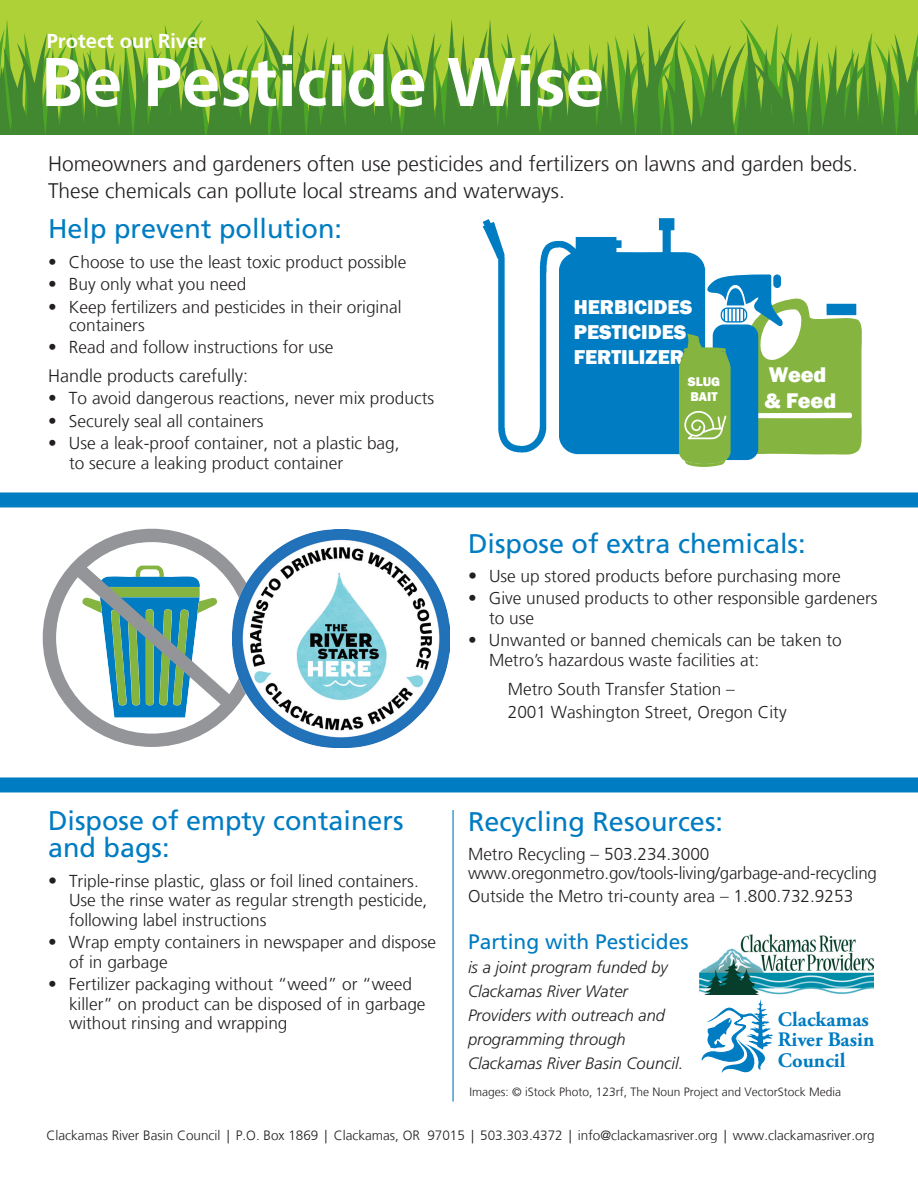
<style>
.page{position:relative;width:918px;height:1188px;background:#fff}
.page>*{position:absolute;margin:0;border:0;box-sizing:border-box;transform-origin:0 0}
.t1{font:700 72px "Frutiger";color:#fff}
.t2{font:27px/27px "Frutiger LT Std";color:#007cc2}
.t3{font:800 21.9px/26.2px "Franklin Gothic";color:#fff}
.t4{font:300 21px/27px "Frutiger LT";color:#231f20}
.t5{font:21px "Frutiger LT Std";color:#007cc2}
.t6{font:700 21px "Frutiger";color:#fff}
.t7{font:800 20.7px/24.8px "Franklin Gothic";color:#fff}
.t8{font:700 20.55px/20.5px "Adobe Garamond Pro";color:#007cc2}
.t9{font:300 18px "Frutiger LT";color:#231f20}
.t10{font:300 17.25px/19.5px "Frutiger LT";color:#231f20}
.t11{font:italic 300 16.5px "Frutiger LT Std";color:#231f20}
.t12{font:300 13.5px "Frutiger LT";color:#231f20}
.t13{font:800 13.05px/15.8px "Franklin Gothic";color:#fff}
.t14{font:300 12px "Frutiger LT";color:#231f20}
.s1{font-size:18px}
</style>
<div class="page">
<div style="left:43px;top:529px;width:218px;height:218px;border:13px solid #939598;border-radius:50%"></div>
<svg style="left:56px;top:547px;width:176px;height:175px"></svg>
<div style="left:0;top:0;width:918px;height:20px;background:#add136"></div>
<svg style="left:0;top:20px;width:470px;height:115px;background:#6fa931"></svg>
<svg style="left:470px;top:20px;width:448px;height:115px;background:#70aa31"></svg>
<img style="left:232px;top:530px;width:218px;height:217px">
<svg style="left:483px;top:218px;width:222px;height:236px;fill:#007cc2"></svg>
<svg style="left:678px;top:274px;width:184px;height:193px"></svg>
<div style="left:0;top:492px;width:918px;height:15px;background:#007cc2"></div>
<div style="left:0;top:777px;width:918px;height:15px;background:#007cc2"></div>
<hr style="left:452px;top:810px;width:2px;height:292px;background:#007cc2">
<svg style="left:702px;top:999px;width:71px;height:74px"></svg>
<img style="left:700px;top:934px;width:173px;height:60px">
<p class="t6" style="left:46px;top:28px;width:161px">Protect our River</p>
<p class="t1" style="left:40px;top:40px;width:565px">Be Pesticide Wise</p>
<p class="t4" style="left:48px;top:151px;width:811px">Homeowners and gardeners often use pesticides and fertilizers on lawns and garden beds.<br>These chemicals can pollute local streams and waterways.</p>
<p class="t2" style="left:48px;top:216px;width:296px">Help prevent pollution:</p>
<p class="t10" style="left:48px;top:252px;width:360px">• Choose to use the least toxic product possible</p>
<p class="t10" style="left:48px;top:275px;width:200px">• Buy only what you need</p>
<p class="t10" style="left:69px;top:298px;width:334px;line-height:18px;text-indent:-21px">• Keep fertilizers and pesticides in their original containers</p>
<p class="t10" style="left:48px;top:338px;width:287px">• Read and follow instructions for use</p>
<p class="t9" style="left:48px;top:365px;width:202px">Handle products carefully:</p>
<p class="t10" style="left:48px;top:389px;width:388px">• To avoid dangerous reactions, never mix products</p>
<p class="t10" style="left:48px;top:411px;width:217px">• Securely seal all containers</p>
<p class="t10" style="left:69px;top:434px;width:332px;text-indent:-21px">• Use a leak-proof container, not a plastic bag, to secure a leaking product container</p>
<p class="t7" style="left:574px;top:295px;width:120px">HERBICIDES<br>PESTICIDES<br>FERTILIZER</p>
<p class="t13" style="left:688px;top:373px;width:34px">SLUG<br>BAIT</p>
<p class="t3" style="left:765px;top:361px;width:73px">Weed &amp; Feed</p>
<p class="t2" style="left:468px;top:530px;width:339px">Dispose of extra chemicals:</p>
<p class="t10" style="left:468px;top:566px;width:374px"><span class="s1">•</span> Use up stored products before purchasing more</p>
<p class="t10" style="left:489px;top:589px;width:390px;text-indent:-21px">• Give unused products to other responsible gardeners to use</p>
<p class="t10" style="left:489px;top:631px;width:354px;text-indent:-21px">• Unwanted or banned chemicals can be taken to<br>Metro’s hazardous waste facilities at:</p>
<p class="t10" style="left:508px;top:680px;width:229px">Metro South Transfer Station –</p>
<p class="t10" style="left:508px;top:702px;width:280px">2001 Washington Street, Oregon City</p>
<p class="t2" style="left:48px;top:808px;width:357px">Dispose of empty containers and bags:</p>
<p class="t10" style="left:69px;top:871px;width:360px;text-indent:-21px"><span class="s1">•</span> Triple-rinse plastic, glass or foil lined containers.<br>Use the rinse water as regular strength pesticide, following label instructions</p>
<p class="t10" style="left:69px;top:933px;width:369px;text-indent:-21px">• Wrap empty containers in newspaper and dispose of in garbage</p>
<p class="t10" style="left:69px;top:975px;width:358px;text-indent:-21px">• Fertilizer packaging without “weed” or “weed killer” on product can be disposed of in garbage without rinsing and wrapping</p>
<p class="t2" style="left:468px;top:808px;width:257px">Recycling Resources:</p>
<p class="t10" style="left:468px;top:844px;width:243px">Metro Recycling – 503.234.3000</p>
<p class="t10" style="left:468px;top:864px;width:411px">www.oregonmetro.gov/tools-living/garbage-and-recycling</p>
<p class="t10" style="left:468px;top:886px;width:387px">Outside the Metro tri-county area – 1.800.732.9253</p>
<p class="t5" style="left:468px;top:929px;width:222px">Parting with Pesticides</p>
<p class="t11" style="left:468px;top:958px;width:201px">is a joint program funded by</p>
<p class="t11" style="left:468px;top:982px;width:162px">Clackamas River Water</p>
<p class="t11" style="left:468px;top:1006px;width:199px">Providers with outreach and</p>
<p class="t11" style="left:468px;top:1030px;width:159px">programming through</p>
<p class="t11" style="left:468px;top:1054px;width:217px">Clackamas River Basin Council.</p>
<p class="t8" style="left:778px;top:1009px;width:98px">Clackamas<br>River Basin<br>Council</p>
<p class="t14" style="left:470px;top:1086px;width:373px">Images: © iStock Photo, 123rf, The Noun Project and VectorStock Media</p>
<p class="t12" style="left:46px;top:1128px;width:830px">Clackamas River Basin Council | P.O. Box 1869 | Clackamas, OR 97015 | 503.303.4372 | info@clackamasriver.org | www.clackamasriver.org</p>
</div>
